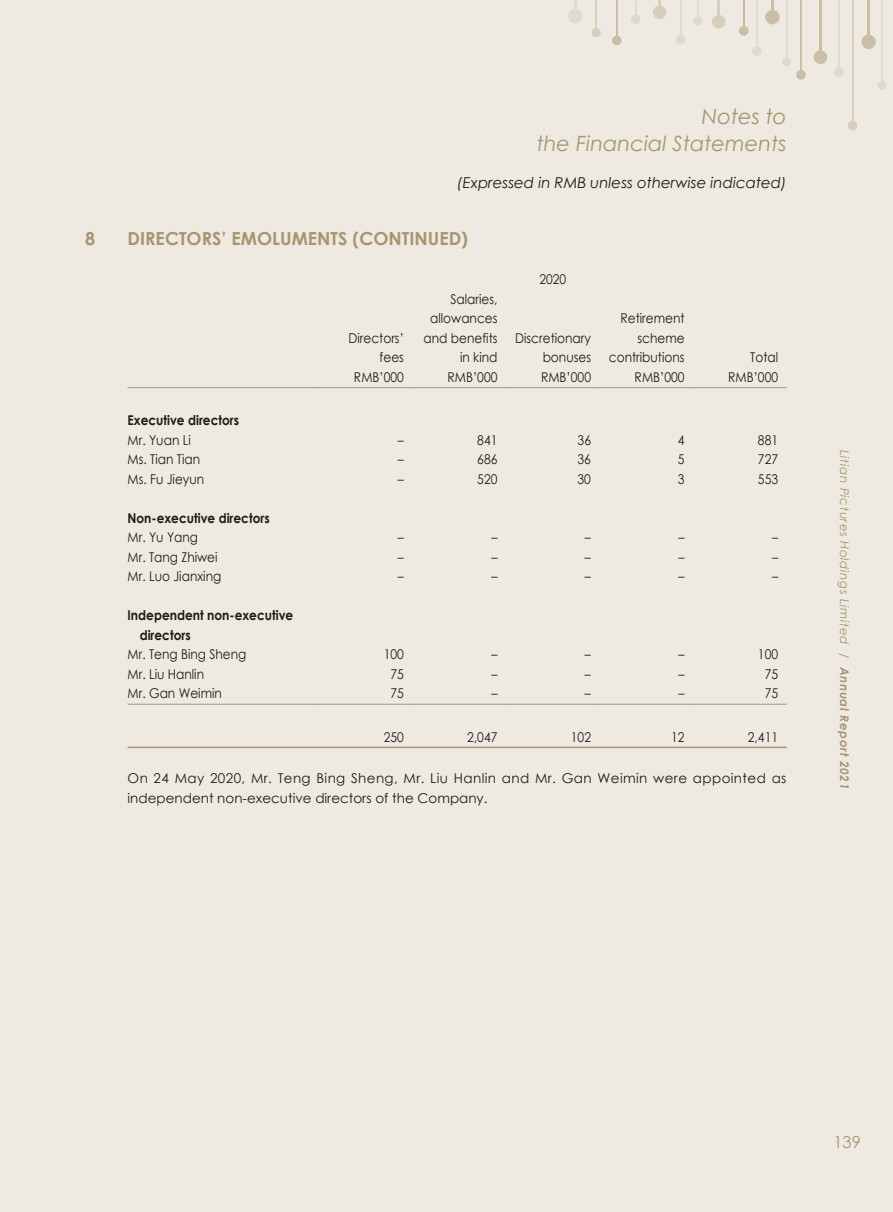
<style>
.page{position:relative;width:893px;height:1212px;background:#eeeae2}
.page>*{position:absolute;margin:0;border:0;box-sizing:border-box;transform-origin:0 0}
.t1{font:italic 21px/27px "Century Gothic";color:#a69670;text-align:right}
.t2{font:700 18px "Century Gothic";color:#a69670}
.t3{font:16.5px "Century Gothic";color:#a69670}
.t4{font:italic 15px "Century Gothic";color:#231916}
.t5{font:13.5px/19.5px "Century Gothic";color:#231916;text-align:right;scale:.9 1}
.t6{font:13.5px/19.5px "Century Gothic";letter-spacing:.03em;color:#231916}
.t7{font:700 13.5px/19.5px "Century Gothic";color:#231916;scale:.9 1}
.t8{font:italic 12px "Century Gothic";letter-spacing:.05em;color:#a69670}
.s1{font-weight:700}
</style>
<div class="page">
<div style="left:848px;top:121px;width:9px;height:9px;background:#d7cfbc;border-radius:50%"></div>
<hr style="left:852px;top:0;width:1px;height:125px;background:#d7cfbc">
<div style="left:834px;top:67px;width:10px;height:10px;background:#e0dacc;border-radius:50%"></div>
<hr style="left:838px;top:0;width:2px;height:72px;background:#e0dacc">
<div style="left:861px;top:35px;width:15px;height:14px;background:#cabfa6;border-radius:50%"></div>
<hr style="left:867px;top:0;width:3px;height:42px;background:#cabfa6">
<div style="left:877px;top:81px;width:10px;height:9px;background:#e0dacc;border-radius:50%"></div>
<hr style="left:881px;top:0;width:2px;height:85px;background:#e0dacc">
<div style="left:796px;top:70px;width:10px;height:10px;background:#cabfa6;border-radius:50%"></div>
<hr style="left:800px;top:0;width:2px;height:75px;background:#cabfa6">
<div style="left:814px;top:50px;width:13px;height:14px;background:#cabfa6;border-radius:50%"></div>
<hr style="left:819px;top:0;width:3px;height:57px;background:#cabfa6">
<div style="left:752px;top:46px;width:10px;height:10px;background:#e0dacc;border-radius:50%"></div>
<hr style="left:756px;top:0;width:2px;height:51px;background:#e0dacc">
<div style="left:739px;top:26px;width:10px;height:10px;background:#cabfa6;border-radius:50%"></div>
<hr style="left:743px;top:0;width:1px;height:31px;background:#cabfa6">
<div style="left:765px;top:10px;width:15px;height:14px;background:#cabfa6;border-radius:50%"></div>
<hr style="left:771px;top:0;width:3px;height:17px;background:#cabfa6">
<div style="left:782px;top:57px;width:9px;height:9px;background:#e0dacc;border-radius:50%"></div>
<hr style="left:786px;top:0;width:1px;height:62px;background:#e0dacc">
<div style="left:693px;top:16px;width:10px;height:10px;background:#e0dacc;border-radius:50%"></div>
<hr style="left:697px;top:0;width:2px;height:21px;background:#e0dacc">
<div style="left:712px;top:15px;width:13px;height:13px;background:#d7cfbc;border-radius:50%"></div>
<hr style="left:717px;top:0;width:3px;height:22px;background:#d7cfbc">
<div style="left:612px;top:36px;width:10px;height:9px;background:#cabfa6;border-radius:50%"></div>
<hr style="left:616px;top:0;width:2px;height:40px;background:#cabfa6">
<div style="left:631px;top:14px;width:9px;height:10px;background:#e0dacc;border-radius:50%"></div>
<svg style="left:635px;top:0;width:1px;height:14px"></svg>
<div style="left:568px;top:9px;width:14px;height:14px;background:#e0dacc;border-radius:50%"></div>
<svg style="left:574px;top:0;width:2px;height:9px"></svg>
<div style="left:592px;top:28px;width:9px;height:9px;background:#d7cfbc;border-radius:50%"></div>
<hr style="left:595px;top:0;width:2px;height:33px;background:#d7cfbc">
<div style="left:676px;top:35px;width:9px;height:9px;background:#e0dacc;border-radius:50%"></div>
<hr style="left:680px;top:0;width:1px;height:39px;background:#e0dacc">
<div style="left:653px;top:5px;width:13px;height:14px;background:#d7cfbc;border-radius:50%"></div>
<svg style="left:658px;top:0;width:3px;height:5px"></svg>
<hr style="left:128px;top:387px;width:191px;height:1px;background:#a69670">
<hr style="left:319px;top:387px;width:93px;height:1px;background:#a69670">
<hr style="left:412px;top:387px;width:94px;height:1px;background:#a69670">
<hr style="left:506px;top:387px;width:94px;height:1px;background:#a69670">
<hr style="left:600px;top:387px;width:93px;height:1px;background:#a69670">
<hr style="left:693px;top:387px;width:94px;height:1px;background:#a69670">
<hr style="left:128px;top:704px;width:191px;height:1px;background:#a69670">
<hr style="left:319px;top:704px;width:93px;height:1px;background:#a69670">
<hr style="left:412px;top:704px;width:94px;height:1px;background:#a69670">
<hr style="left:506px;top:704px;width:94px;height:1px;background:#a69670">
<hr style="left:600px;top:704px;width:93px;height:1px;background:#a69670">
<hr style="left:693px;top:704px;width:94px;height:1px;background:#a69670">
<hr style="left:128px;top:747px;width:191px;height:1px;background:#a69670">
<hr style="left:319px;top:747px;width:93px;height:1px;background:#a69670">
<hr style="left:412px;top:747px;width:94px;height:1px;background:#a69670">
<hr style="left:506px;top:747px;width:94px;height:1px;background:#a69670">
<hr style="left:600px;top:747px;width:93px;height:1px;background:#a69670">
<hr style="left:693px;top:747px;width:94px;height:1px;background:#a69670">
<h1 class="t1" style="left:537px;top:103px;width:252px">Notes to<br>the Financial Statements</h1>
<p class="t4" style="left:457px;top:172px;width:331px">(Expressed in RMB unless otherwise indicated)</p>
<h2 class="t2" style="left:85px;top:225px;width:12px">8</h2>
<h2 class="t2" style="left:128px;top:225px;width:342px">DIRECTORS’ EMOLUMENTS (CONTINUED)</h2>
<p class="t5" style="left:348px;top:328px;width:63px">Directors’ fees</p>
<p class="t5" style="left:424px;top:289px;width:84px">Salaries, allowances and benefits in kind</p>
<p class="t5" style="left:539px;top:269px;width:31px">2020</p>
<p class="t5" style="left:515px;top:328px;width:86px">Discretionary bonuses</p>
<p class="t5" style="left:609px;top:308px;width:86px">Retirement scheme contributions</p>
<p class="t5" style="left:750px;top:347px;width:33px">Total</p>
<p class="t5" style="left:354px;top:367px;width:57px">RMB’000</p>
<p class="t5" style="left:447px;top:367px;width:57px">RMB’000</p>
<p class="t5" style="left:541px;top:367px;width:57px">RMB’000</p>
<p class="t5" style="left:635px;top:367px;width:57px">RMB’000</p>
<p class="t5" style="left:728px;top:367px;width:57px">RMB’000</p>
<p class="t7" style="left:128px;top:410px;width:125px">Executive directors</p>
<p class="t5" style="left:128px;top:430px;width:72px">Mr. Yuan Li</p>
<p class="t5" style="left:398px;top:430px;width:8px">–</p>
<p class="t5" style="left:477px;top:430px;width:24px">841</p>
<p class="t5" style="left:578px;top:430px;width:16px">36</p>
<p class="t5" style="left:678px;top:430px;width:9px">4</p>
<p class="t5" style="left:758px;top:430px;width:24px">881</p>
<p class="t5" style="left:128px;top:449px;width:82px">Ms. Tian Tian</p>
<p class="t5" style="left:398px;top:449px;width:8px">–</p>
<p class="t5" style="left:477px;top:449px;width:24px">686</p>
<p class="t5" style="left:578px;top:449px;width:16px">36</p>
<p class="t5" style="left:678px;top:449px;width:9px">5</p>
<p class="t5" style="left:758px;top:449px;width:24px">727</p>
<p class="t5" style="left:128px;top:469px;width:87px">Ms. Fu Jieyun</p>
<p class="t5" style="left:398px;top:469px;width:8px">–</p>
<p class="t5" style="left:477px;top:469px;width:24px">520</p>
<p class="t5" style="left:578px;top:469px;width:16px">30</p>
<p class="t5" style="left:678px;top:469px;width:9px">3</p>
<p class="t5" style="left:758px;top:469px;width:24px">553</p>
<p class="t7" style="left:128px;top:507px;width:159px">Non-executive directors</p>
<p class="t5" style="left:128px;top:527px;width:80px">Mr. Yu Yang</p>
<p class="t5" style="left:398px;top:527px;width:8px">–</p>
<p class="t5" style="left:491px;top:527px;width:8px">–</p>
<p class="t5" style="left:585px;top:527px;width:8px">–</p>
<p class="t5" style="left:678px;top:527px;width:8px">–</p>
<p class="t5" style="left:772px;top:527px;width:8px">–</p>
<p class="t5" style="left:128px;top:547px;width:102px">Mr. Tang Zhiwei</p>
<p class="t5" style="left:398px;top:547px;width:8px">–</p>
<p class="t5" style="left:491px;top:547px;width:8px">–</p>
<p class="t5" style="left:585px;top:547px;width:8px">–</p>
<p class="t5" style="left:678px;top:547px;width:8px">–</p>
<p class="t5" style="left:772px;top:547px;width:8px">–</p>
<p class="t5" style="left:128px;top:566px;width:106px">Mr. Luo Jianxing</p>
<p class="t5" style="left:398px;top:566px;width:8px">–</p>
<p class="t5" style="left:491px;top:566px;width:8px">–</p>
<p class="t5" style="left:585px;top:566px;width:8px">–</p>
<p class="t5" style="left:678px;top:566px;width:8px">–</p>
<p class="t5" style="left:772px;top:566px;width:8px">–</p>
<p class="t7" style="left:140px;top:605px;width:172px;text-indent:-12px">Independent non-executive directors</p>
<p class="t5" style="left:128px;top:644px;width:134px">Mr. Teng Bing Sheng</p>
<p class="t5" style="left:384px;top:644px;width:24px">100</p>
<p class="t5" style="left:491px;top:644px;width:8px">–</p>
<p class="t5" style="left:585px;top:644px;width:8px">–</p>
<p class="t5" style="left:678px;top:644px;width:8px">–</p>
<p class="t5" style="left:758px;top:644px;width:24px">100</p>
<p class="t5" style="left:128px;top:664px;width:87px">Mr. Liu Hanlin</p>
<p class="t5" style="left:390px;top:664px;width:16px">75</p>
<p class="t5" style="left:491px;top:664px;width:8px">–</p>
<p class="t5" style="left:585px;top:664px;width:8px">–</p>
<p class="t5" style="left:678px;top:664px;width:8px">–</p>
<p class="t5" style="left:765px;top:664px;width:16px">75</p>
<p class="t5" style="left:128px;top:683px;width:106px">Mr. Gan Weimin</p>
<p class="t5" style="left:390px;top:683px;width:16px">75</p>
<p class="t5" style="left:491px;top:683px;width:8px">–</p>
<p class="t5" style="left:585px;top:683px;width:8px">–</p>
<p class="t5" style="left:678px;top:683px;width:8px">–</p>
<p class="t5" style="left:765px;top:683px;width:16px">75</p>
<p class="t5" style="left:384px;top:727px;width:24px">250</p>
<p class="t5" style="left:467px;top:727px;width:35px">2,047</p>
<p class="t5" style="left:571px;top:727px;width:24px">102</p>
<p class="t5" style="left:671px;top:727px;width:16px">12</p>
<p class="t5" style="left:748px;top:727px;width:35px">2,411</p>
<p class="t6" style="left:128px;top:768px;width:660px">On 24 May 2020, Mr. Teng Bing Sheng, Mr. Liu Hanlin and Mr. Gan Weimin were appointed as independent non-executive directors of the Company.</p>
<p class="t8" style="left:853px;top:450px;width:340px;rotate:90deg">Litian Pictures Holdings Limited / <span class="s1">Annual Report 2021</span></p>
<p class="t3" style="left:833px;top:1130px;width:29px">139</p>
</div>
